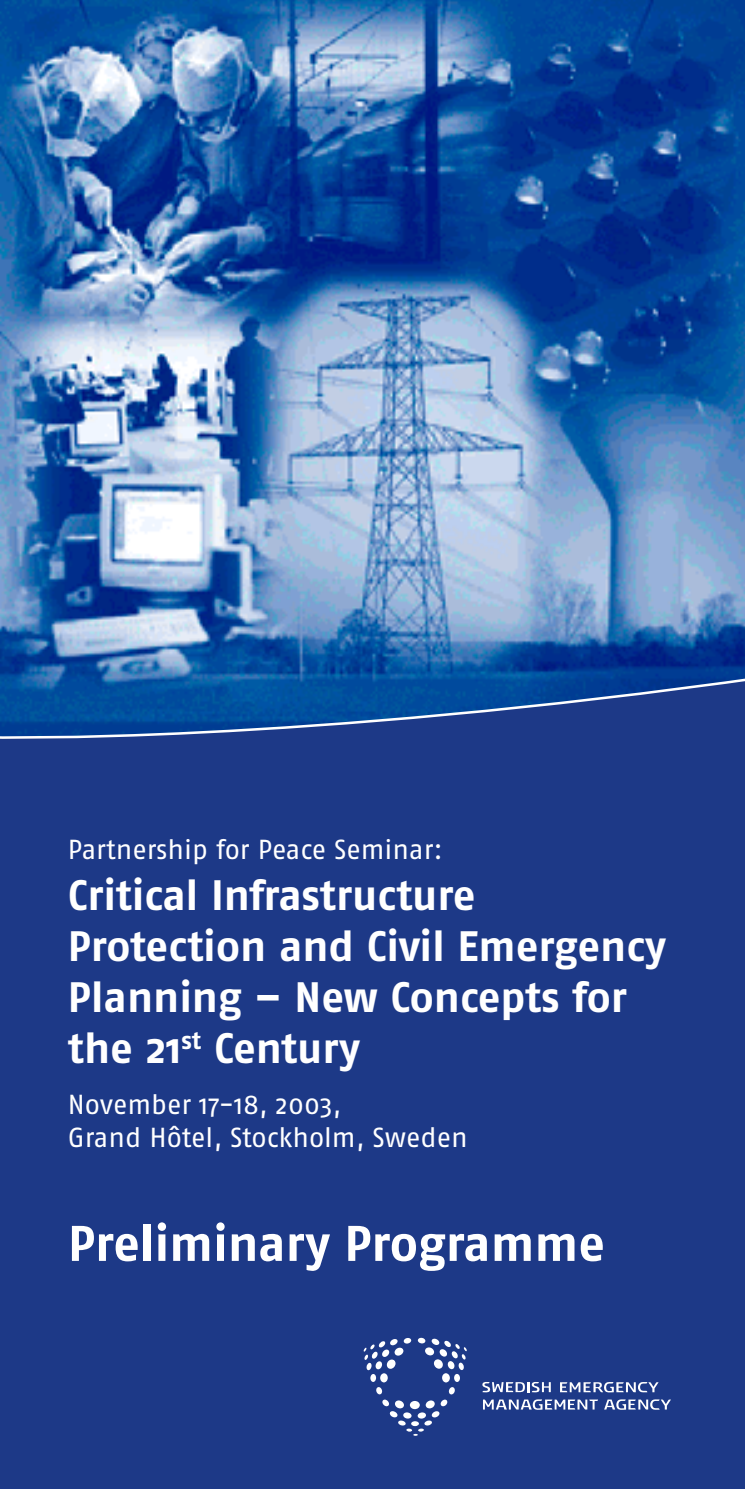
<style>
.page{position:relative;width:745px;height:1489px;background:#fff}
.page>*{position:absolute;margin:0;border:0;box-sizing:border-box;transform-origin:0 0}
.t1{font:700 50px "Fago No";letter-spacing:-.005em;color:#fff}
.t2{font:700 42.5px/51px "Fago No";color:#fff}
.t3{font:27.5px "Fago No";letter-spacing:-.005em;color:#fff}
</style>
<div class="page">
<img style="left:0;top:0;width:744px;height:673px">
<svg style="left:0;top:673px;width:744px;height:364px;background:#1a3f8d"></svg>
<div style="left:0;top:1037px;width:744px;height:451px;background:#1d3987"></div>
<svg style="left:376px;top:1386px;width:6px;height:8px"></svg>
<svg style="left:403px;top:1337px;width:8px;height:6px"></svg>
<svg style="left:394px;top:1347px;width:9px;height:8px"></svg>
<svg style="left:389px;top:1338px;width:8px;height:7px"></svg>
<div style="left:381px;top:1349px;width:8px;height:7px;background:#fff;border-radius:3px"></div>
<svg style="left:378px;top:1340px;width:7px;height:7px"></svg>
<svg style="left:386px;top:1359px;width:9px;height:9px"></svg>
<svg style="left:363px;top:1344px;width:24px;height:38px"></svg>
<svg style="left:448px;top:1386px;width:6px;height:8px"></svg>
<svg style="left:451px;top:1350px;width:6px;height:8px"></svg>
<svg style="left:447px;top:1360px;width:7px;height:9px"></svg>
<svg style="left:433px;top:1358px;width:9px;height:10px"></svg>
<svg style="left:439px;top:1348px;width:8px;height:8px"></svg>
<svg style="left:424px;top:1347px;width:10px;height:8px"></svg>
<svg style="left:431px;top:1338px;width:8px;height:6px"></svg>
<svg style="left:417px;top:1337px;width:8px;height:6px"></svg>
<svg style="left:444px;top:1340px;width:7px;height:7px"></svg>
<svg style="left:442px;top:1372px;width:7px;height:10px"></svg>
<svg style="left:454px;top:1343px;width:12px;height:38px"></svg>
<svg style="left:440px;top:1399px;width:7px;height:7px"></svg>
<svg style="left:431px;top:1410px;width:8px;height:7px"></svg>
<div style="left:425px;top:1400px;width:9px;height:8px;background:#fff;border-radius:4px"></div>
<svg style="left:389px;top:1410px;width:8px;height:7px"></svg>
<svg style="left:394px;top:1400px;width:10px;height:8px"></svg>
<svg style="left:382px;top:1399px;width:7px;height:7px"></svg>
<svg style="left:397px;top:1400px;width:35px;height:35px"></svg>
<svg style="left:482px;top:1381px;width:68px;height:11px"></svg>
<svg style="left:559px;top:1381px;width:99px;height:11px"></svg>
<svg style="left:603px;top:1398px;width:67px;height:11px"></svg>
<svg style="left:482px;top:1398px;width:115px;height:11px"></svg>
<div style="left:68px;top:836px;width:602px;height:434px;background:#1d3987"></div>
<p class="t3" style="left:68px;top:833px;width:376px">Partnership for Peace Seminar:</p>
<p class="t2" style="left:68px;top:868px;width:599px">Critical Infrastructure<br>Protection and Civil Emergency<br>Planning – New Concepts for the 21<sup>st</sup> Century</p>
<p class="t3" style="left:68px;top:1088px;width:275px">November 17-18, 2003,</p>
<p class="t3" style="left:68px;top:1121px;width:401px">Grand Hôtel, Stockholm, Sweden</p>
<p class="t1" style="left:68px;top:1213px;width:538px">Preliminary Programme</p>
</div>
